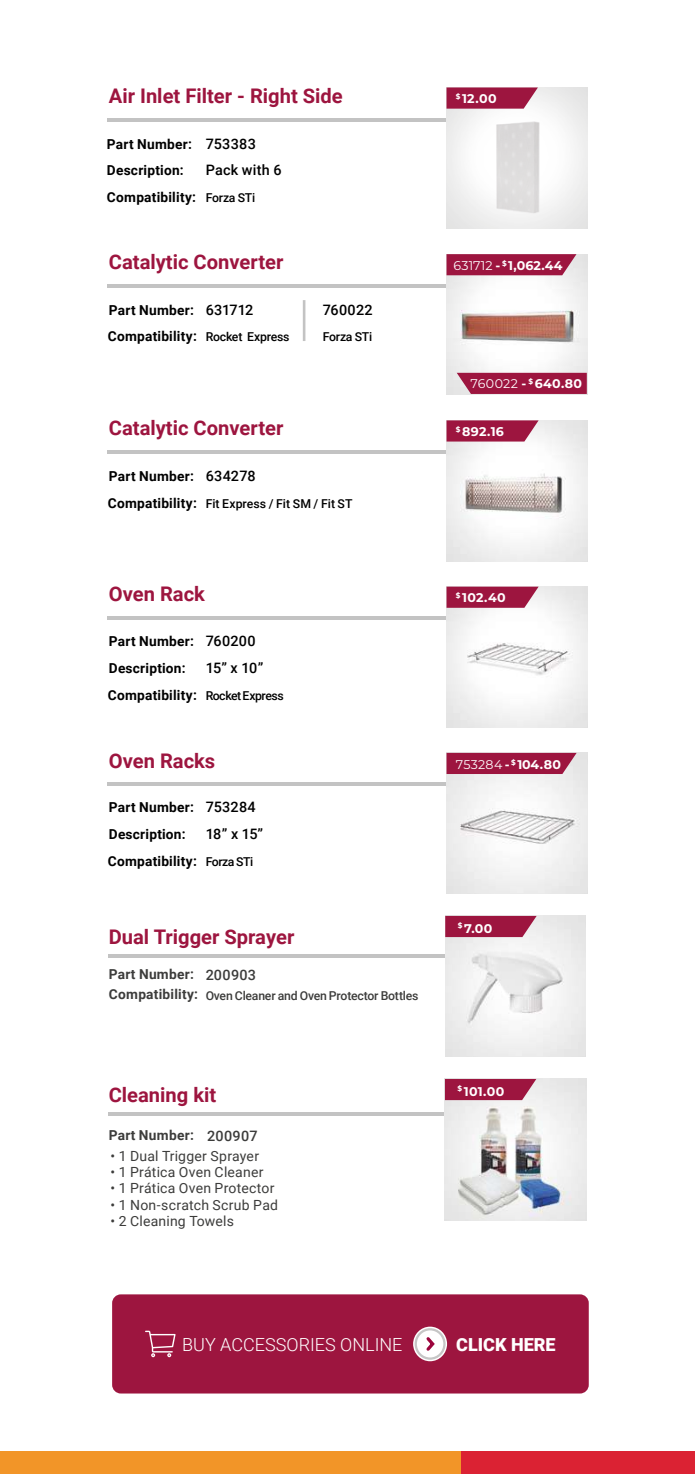
<style>
.page{position:relative;width:695px;height:1474px;background:#fff}
.page>*{position:absolute;margin:0;border:0;box-sizing:border-box;transform-origin:0 0}
.t1{font:700 20.12px "Roboto";color:#9d153f}
.t2{font:300 18.03px "Roboto";color:#fff}
.t3{font:900 18.03px "Roboto";color:#fff}
.t4{font:500 14.35px/26.8px "Roboto";letter-spacing:.015em;color:#000}
.t5{font:14px "Roboto";letter-spacing:.015em;color:#3c3c3b}
.t6{font:700 13.65px "Roboto";letter-spacing:.02em;color:#000}
.t7{font:700 13.65px "Roboto";letter-spacing:.02em;color:#3c3c3b}
.t8{font:700 12.6px "Montserrat";letter-spacing:.025em;color:#fff}
.t9{font:500 12.25px "Roboto";color:#000}
.t10{font:500 12.25px "Roboto";letter-spacing:-.02em;color:#3c3c3b}
.s1{font-weight:500;font-size:14.35px}
.s2{font-weight:500;font-size:12.25px}
.s3{font-weight:700;font-size:13.65px}
.s4{font-weight:400}
</style>
<div class="page">
<hr style="left:109px;top:954px;width:372px;height:4px;background:#c3c3c3">
<img style="left:445px;top:916px;width:141px;height:140px">
<svg style="left:445px;top:916px;width:91px;height:21px;background:#a3254b"></svg>
<hr style="left:109px;top:1112px;width:372px;height:3px;background:#c3c3c3">
<img style="left:445px;top:1078px;width:141px;height:142px">
<svg style="left:445px;top:1078px;width:91px;height:22px;background:#a62d52"></svg>
<hr style="left:108px;top:118px;width:372px;height:4px;background:#c3c3c3">
<img style="left:446px;top:87px;width:141px;height:141px">
<svg style="left:446px;top:87px;width:92px;height:22px;background:#a72f54"></svg>
<hr style="left:108px;top:450px;width:372px;height:4px;background:#c3c3c3">
<img style="left:446px;top:420px;width:141px;height:141px">
<svg style="left:446px;top:420px;width:92px;height:21px;background:#a4294f"></svg>
<hr style="left:108px;top:616px;width:372px;height:4px;background:#c3c3c3">
<img style="left:446px;top:586px;width:141px;height:141px">
<svg style="left:446px;top:586px;width:92px;height:22px;background:#a62d52"></svg>
<hr style="left:108px;top:782px;width:372px;height:4px;background:#c3c3c3">
<img style="left:446px;top:753px;width:141px;height:140px">
<div style="left:446px;top:753px;width:130px;height:21px;background:#9d153f"></div>
<div style="left:460px;top:1451px;width:234px;height:22px;background:#db2233"></div>
<div style="left:0;top:1451px;width:460px;height:22px;background:#f29528"></div>
<hr style="left:303px;top:300px;width:2px;height:41px;background:#c3c3c3">
<hr style="left:108px;top:284px;width:372px;height:3px;background:#c3c3c3">
<img style="left:446px;top:254px;width:141px;height:141px">
<svg style="left:446px;top:254px;width:130px;height:21px;background:#a12149"></svg>
<div style="left:456px;top:373px;width:130px;height:21px;background:#9d153f"></div>
<div style="left:112px;top:1294px;width:476px;height:99px;background:#9d153f;border-radius:9px"></div>
<svg style="left:413px;top:1326px;width:34px;height:35px"></svg>
<div style="left:414px;top:1328px;width:31px;height:31px;border:2px solid #c6c6c6;border-radius:50%"></div>
<svg style="left:423px;top:1334px;width:14px;height:19px"></svg>
<svg style="left:145px;top:1330px;width:30px;height:27px"></svg>
<h1 class="t1" style="left:109px;top:82px;width:235px">Air Inlet Filter - Right Side</h1>
<p class="t8" style="left:456px;top:90px;width:42px"><sup>$</sup> 12.00</p>
<p class="t6" style="left:107px;top:134px;width:87px">Part Number:</p>
<p class="t6" style="left:107px;top:161px;width:78px">Description:</p>
<p class="t6" style="left:107px;top:188px;width:91px">Compatibility:</p>
<p class="t4" style="left:206px;top:130px;width:77px">753383<br>Pack with 6</p>
<p class="t9" style="left:206px;top:189px;width:51px">Forza STi</p>
<h1 class="t1" style="left:109px;top:247px;width:176px">Catalytic Converter</h1>
<p class="t6" style="left:109px;top:300px;width:146px">Part Number: <span class="s1">631712</span></p>
<p class="t4" style="left:322px;top:295px;width:52px">760022</p>
<p class="t6" style="left:108px;top:327px;width:183px">Compatibility: <span class="s2">Rocket Express</span></p>
<p class="t9" style="left:322px;top:328px;width:51px">Forza STi</p>
<h1 class="t1" style="left:109px;top:414px;width:176px">Catalytic Converter</h1>
<p class="t6" style="left:109px;top:466px;width:148px">Part Number: <span class="s1">634278</span></p>
<p class="t9" style="left:108px;top:494px;width:246px"><span class="s3">Compatibility:</span> Fit Express / Fit SM / Fit ST</p>
<p class="t8" style="left:453px;top:256px;width:110px"><span class="s4">631712</span> - <sup>$</sup> 1,062.44</p>
<p class="t8" style="left:470px;top:375px;width:113px"><span class="s4">760022</span> - <sup>$</sup> 640.80</p>
<p class="t8" style="left:456px;top:422px;width:50px"><sup>$</sup> 892.16</p>
<h1 class="t1" style="left:109px;top:580px;width:98px">Oven Rack</h1>
<p class="t8" style="left:456px;top:589px;width:51px"><sup>$</sup> 102.40</p>
<p class="t6" style="left:109px;top:632px;width:148px">Part Number: <span class="s1">760200</span></p>
<p class="t6" style="left:109px;top:658px;width:78px">Description:</p>
<p class="t4" style="left:206px;top:654px;width:59px">15” x 10”</p>
<p class="t6" style="left:108px;top:685px;width:177px">Compatibility: <span class="s2">Rocket Express</span></p>
<h1 class="t1" style="left:109px;top:746px;width:108px">Oven Racks</h1>
<p class="t8" style="left:456px;top:755px;width:107px"><span class="s4">753284</span> - <sup>$</sup> 104.80</p>
<p class="t6" style="left:109px;top:798px;width:148px">Part Number: <span class="s1">753284</span></p>
<p class="t6" style="left:109px;top:824px;width:78px">Description:</p>
<p class="t4" style="left:206px;top:820px;width:59px">18” x 15”</p>
<p class="t6" style="left:108px;top:851px;width:147px">Compatibility: <span class="s2">Forza STi</span></p>
<h1 class="t1" style="left:109px;top:923px;width:187px">Dual Trigger Sprayer</h1>
<p class="t7" style="left:109px;top:964px;width:149px">Part Number: <span class="s1">200903</span></p>
<p class="t10" style="left:206px;top:986px;width:214px">Oven Cleaner and Oven Protector Bottles</p>
<p class="t7" style="left:109px;top:984px;width:91px">Compatibility:</p>
<h1 class="t1" style="left:109px;top:1080px;width:109px">Cleaning kit</h1>
<p class="t7" style="left:109px;top:1125px;width:150px">Part Number: <span class="s1">200907</span></p>
<p class="t5" style="left:110px;top:1145px;width:150px">• 1 Dual Trigger Sprayer</p>
<p class="t5" style="left:110px;top:1162px;width:154px">• 1 Prática Oven Cleaner</p>
<p class="t5" style="left:110px;top:1178px;width:165px">• 1 Prática Oven Protector</p>
<p class="t5" style="left:110px;top:1194px;width:169px">• 1 Non-scratch Scrub Pad</p>
<p class="t5" style="left:110px;top:1211px;width:125px">• 2 Cleaning Towels</p>
<p class="t8" style="left:458px;top:919px;width:36px"><sup>$</sup> 7.00</p>
<p class="t8" style="left:457px;top:1082px;width:48px"><sup>$</sup> 101.00</p>
<h2 class="t2" style="left:182px;top:1331px;width:222px">BUY ACCESSORIES ONLINE</h2>
<h2 class="t3" style="left:456px;top:1331px;width:101px">CLICK HERE</h2>
</div>
